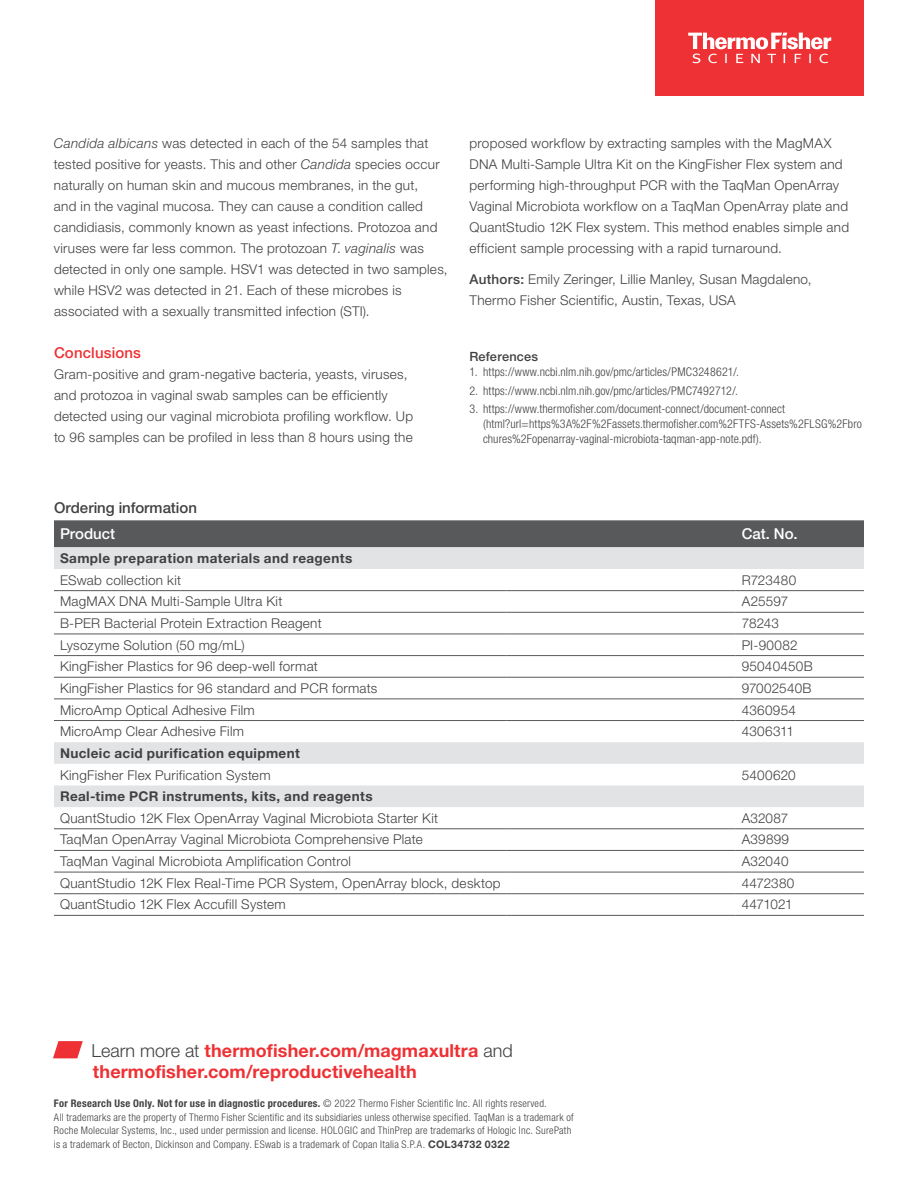
<style>
.page{position:relative;width:918px;height:1188px;background:#fff}
.page>*{position:absolute;margin:0;border:0;box-sizing:border-box;transform-origin:0 0}
.t1{font:700 18px/21px "Helvetica Neue LTW1 G";letter-spacing:.01em;color:#ee3134}
.t2{font:500 15px "Helvetica Neue LTW1 G";color:#414042}
.t3{font:500 15px "Helvetica Neue LTW1 G";color:#fff}
.t4{font:500 15px "Helvetica Neue LTW1 G";letter-spacing:.01em;color:#ee3134}
.t5{font:300 13.5px/21px "Helvetica Neue LTW1 G";letter-spacing:.02em;color:#414042}
.t6{font:700 13.5px "Helvetica Neue LTW1 G";letter-spacing:.03em;color:#414042}
.t7{font:300 13.5px "Helvetica Neue LTW1 G";letter-spacing:-.03em;color:#414042}
.t8{font:500 12.75px "Helvetica Neue LTW1 G";letter-spacing:.015em;color:#414042}
.t9{font:300 condensed 12px/15px "Helvetica Neue LTW1 G";letter-spacing:.01em;color:#414042}
.t10{font:300 condensed 10.5px/13.5px "Helvetica Neue LTW1 G";letter-spacing:.025em;color:#414042}
.s1{font-style:italic}
.s2{font-weight:500}
.s3{font-weight:300;color:#414042}
.s4{font-weight:700}
.s5{font-weight:700;font-stretch:normal}
</style>
<div class="page">
<div style="left:54px;top:520px;width:810px;height:27px;background:#58595b"></div>
<svg style="left:54px;top:547px;width:810px;height:260px"></svg>
<hr style="left:54px;top:590px;width:452px;height:1px;background:#58595b">
<hr style="left:506px;top:590px;width:230px;height:1px;background:#58595b">
<hr style="left:736px;top:590px;width:128px;height:1px;background:#58595b">
<hr style="left:54px;top:612px;width:452px;height:1px;background:#58595b">
<hr style="left:506px;top:612px;width:230px;height:1px;background:#58595b">
<hr style="left:736px;top:612px;width:128px;height:1px;background:#58595b">
<hr style="left:54px;top:634px;width:452px;height:1px;background:#58595b">
<hr style="left:506px;top:634px;width:230px;height:1px;background:#58595b">
<hr style="left:736px;top:634px;width:128px;height:1px;background:#58595b">
<hr style="left:54px;top:655px;width:452px;height:1px;background:#58595b">
<hr style="left:506px;top:655px;width:230px;height:1px;background:#58595b">
<hr style="left:736px;top:655px;width:128px;height:1px;background:#58595b">
<hr style="left:54px;top:677px;width:452px;height:1px;background:#58595b">
<hr style="left:506px;top:677px;width:230px;height:1px;background:#58595b">
<hr style="left:736px;top:677px;width:128px;height:1px;background:#58595b">
<hr style="left:54px;top:699px;width:452px;height:1px;background:#58595b">
<hr style="left:506px;top:699px;width:230px;height:1px;background:#58595b">
<hr style="left:736px;top:699px;width:128px;height:1px;background:#58595b">
<hr style="left:54px;top:720px;width:452px;height:1px;background:#58595b">
<hr style="left:506px;top:720px;width:230px;height:1px;background:#58595b">
<hr style="left:736px;top:720px;width:128px;height:1px;background:#58595b">
<hr style="left:54px;top:829px;width:452px;height:1px;background:#58595b">
<hr style="left:506px;top:829px;width:230px;height:1px;background:#58595b">
<hr style="left:736px;top:829px;width:128px;height:1px;background:#58595b">
<hr style="left:54px;top:850px;width:452px;height:1px;background:#58595b">
<hr style="left:506px;top:850px;width:230px;height:1px;background:#58595b">
<hr style="left:736px;top:850px;width:128px;height:1px;background:#58595b">
<hr style="left:54px;top:872px;width:452px;height:1px;background:#58595b">
<hr style="left:506px;top:872px;width:230px;height:1px;background:#58595b">
<hr style="left:736px;top:872px;width:128px;height:1px;background:#58595b">
<hr style="left:54px;top:893px;width:452px;height:1px;background:#58595b">
<hr style="left:506px;top:893px;width:230px;height:1px;background:#58595b">
<hr style="left:736px;top:893px;width:128px;height:1px;background:#58595b">
<hr style="left:54px;top:915px;width:452px;height:1px;background:#58595b">
<hr style="left:506px;top:915px;width:230px;height:1px;background:#58595b">
<hr style="left:736px;top:915px;width:128px;height:1px;background:#58595b">
<svg style="left:53px;top:1041px;width:30px;height:17px"></svg>
<div style="left:656px;top:0;width:208px;height:96px;background:#ee3134"></div>
<svg style="left:688px;top:33px;width:143px;height:30px"></svg>
<p class="t5" style="left:54px;top:132px;width:395px"><span class="s1">Candida albicans</span> was detected in each of the 54 samples that tested positive for yeasts. This and other <span class="s1">Candida</span> species occur naturally on human skin and mucous membranes, in the gut,<br>and in the vaginal mucosa. They can cause a condition called candidiasis, commonly known as yeast infections. Protozoa and viruses were far less common. The protozoan <span class="s1">T</span>. <span class="s1">vaginalis</span> was detected in only one sample. HSV1 was detected in two samples, while HSV2 was detected in 21. Each of these microbes is associated with a sexually transmitted infection (STI).</p>
<p class="t4" style="left:54px;top:343px;width:89px">Conclusions</p>
<p class="t5" style="left:54px;top:363px;width:361px">Gram-positive and gram-negative bacteria, yeasts, viruses, and protozoa in vaginal swab samples can be efficiently detected using our vaginal microbiota profiling workflow. Up to 96 samples can be profiled in less than 8 hours using the</p>
<p class="t5" style="left:470px;top:132px;width:381px">proposed workflow by extracting samples with the MagMAX DNA Multi-Sample Ultra Kit on the KingFisher Flex system and performing high-throughput PCR with the TaqMan OpenArray Vaginal Microbiota workflow on a TaqMan OpenArray plate and QuantStudio 12K Flex system. This method enables simple and efficient sample processing with a rapid turnaround.</p>
<p class="t5" style="left:470px;top:269px;width:344px"><span class="s2">Authors:</span> Emily Zeringer, Lillie Manley, Susan Magdaleno,<br>Thermo Fisher Scientific, Austin, Texas, USA</p>
<p class="t8" style="left:470px;top:349px;width:70px">References</p>
<p class="t9" style="left:470px;top:364px;width:271px">1. https://www.ncbi.nlm.nih.gov/pmc/articles/PMC3248621/.</p>
<p class="t9" style="left:470px;top:383px;width:270px">2. https://www.ncbi.nlm.nih.gov/pmc/articles/PMC7492712/.</p>
<p class="t9" style="left:483px;top:401px;width:380px;text-indent:-14px">3. https://www.thermofisher.com/document-connect/document-connect (html?url=https%3A%2F%2Fassets.thermofisher.com%2FTFS-Assets%2FLSG%2Fbro chures%2Fopenarray-vaginal-microbiota-taqman-app-note.pdf).</p>
<p class="t2" style="left:54px;top:499px;width:145px">Ordering information</p>
<p class="t3" style="left:60px;top:525px;width:57px">Product</p>
<p class="t3" style="left:742px;top:525px;width:57px">Cat. No.</p>
<p class="t6" style="left:60px;top:550px;width:294px">Sample preparation materials and reagents</p>
<p class="t5" style="left:60px;top:569px;width:123px">ESwab collection kit</p>
<p class="t5" style="left:742px;top:569px;width:56px">R723480</p>
<p class="t5" style="left:60px;top:591px;width:224px">MagMAX DNA Multi-Sample Ultra Kit</p>
<p class="t5" style="left:742px;top:591px;width:48px">A25597</p>
<p class="t5" style="left:60px;top:613px;width:263px">B-PER Bacterial Protein Extraction Reagent</p>
<p class="t5" style="left:742px;top:613px;width:39px">78243</p>
<p class="t5" style="left:60px;top:634px;width:186px">Lysozyme Solution (50 mg/mL)</p>
<p class="t5" style="left:742px;top:634px;width:57px">PI-90082</p>
<p class="t5" style="left:60px;top:656px;width:259px">KingFisher Plastics for 96 deep-well format</p>
<p class="t5" style="left:742px;top:656px;width:73px">95040450B</p>
<p class="t5" style="left:60px;top:678px;width:319px">KingFisher Plastics for 96 standard and PCR formats</p>
<p class="t5" style="left:742px;top:678px;width:71px">97002540B</p>
<p class="t5" style="left:60px;top:699px;width:196px">MicroAmp Optical Adhesive Film</p>
<p class="t5" style="left:742px;top:699px;width:56px">4360954</p>
<p class="t5" style="left:60px;top:721px;width:186px">MicroAmp Clear Adhesive Film</p>
<p class="t5" style="left:742px;top:721px;width:54px">4306311</p>
<p class="t6" style="left:60px;top:745px;width:241px">Nucleic acid purification equipment</p>
<p class="t5" style="left:60px;top:764px;width:212px">KingFisher Flex Purification System</p>
<p class="t5" style="left:742px;top:764px;width:56px">5400620</p>
<p class="t6" style="left:60px;top:788px;width:314px">Real-time PCR instruments, kits, and reagents</p>
<p class="t5" style="left:60px;top:807px;width:380px">QuantStudio 12K Flex OpenArray Vaginal Microbiota Starter Kit</p>
<p class="t5" style="left:742px;top:807px;width:48px">A32087</p>
<p class="t5" style="left:60px;top:829px;width:364px">TaqMan OpenArray Vaginal Microbiota Comprehensive Plate</p>
<p class="t5" style="left:742px;top:829px;width:49px">A39899</p>
<p class="t5" style="left:60px;top:851px;width:293px">TaqMan Vaginal Microbiota Amplification Control</p>
<p class="t5" style="left:742px;top:851px;width:48px">A32040</p>
<p class="t5" style="left:60px;top:872px;width:442px">QuantStudio 12K Flex Real-Time PCR System, OpenArray block, desktop</p>
<p class="t5" style="left:742px;top:872px;width:54px">4472380</p>
<p class="t5" style="left:60px;top:894px;width:227px">QuantStudio 12K Flex Accufill System</p>
<p class="t7" style="left:742px;top:896px;width:53px">4471021</p>
<h1 class="t1" style="left:92px;top:1040px;width:423px"><span class="s3">Learn more at</span> thermofisher.com/magmaxultra <span class="s3">and </span>thermofisher.com/reproductivehealth</h1>
<p class="t10" style="left:54px;top:1097px;width:521px"><span class="s4">For Research Use Only. Not for use in diagnostic procedures.</span> © 2022 Thermo Fisher Scientific Inc. All rights reserved.<br>All trademarks are the property of Thermo Fisher Scientific and its subsidiaries unless otherwise specified. TaqMan is a trademark of Roche Molecular Systems, Inc., used under permission and license. HOLOGIC and ThinPrep are trademarks of Hologic Inc. SurePath is a trademark of Becton, Dickinson and Company. ESwab is a trademark of Copan Italia S.P.A. <span class="s5">COL34732 0322</span></p>
</div>
